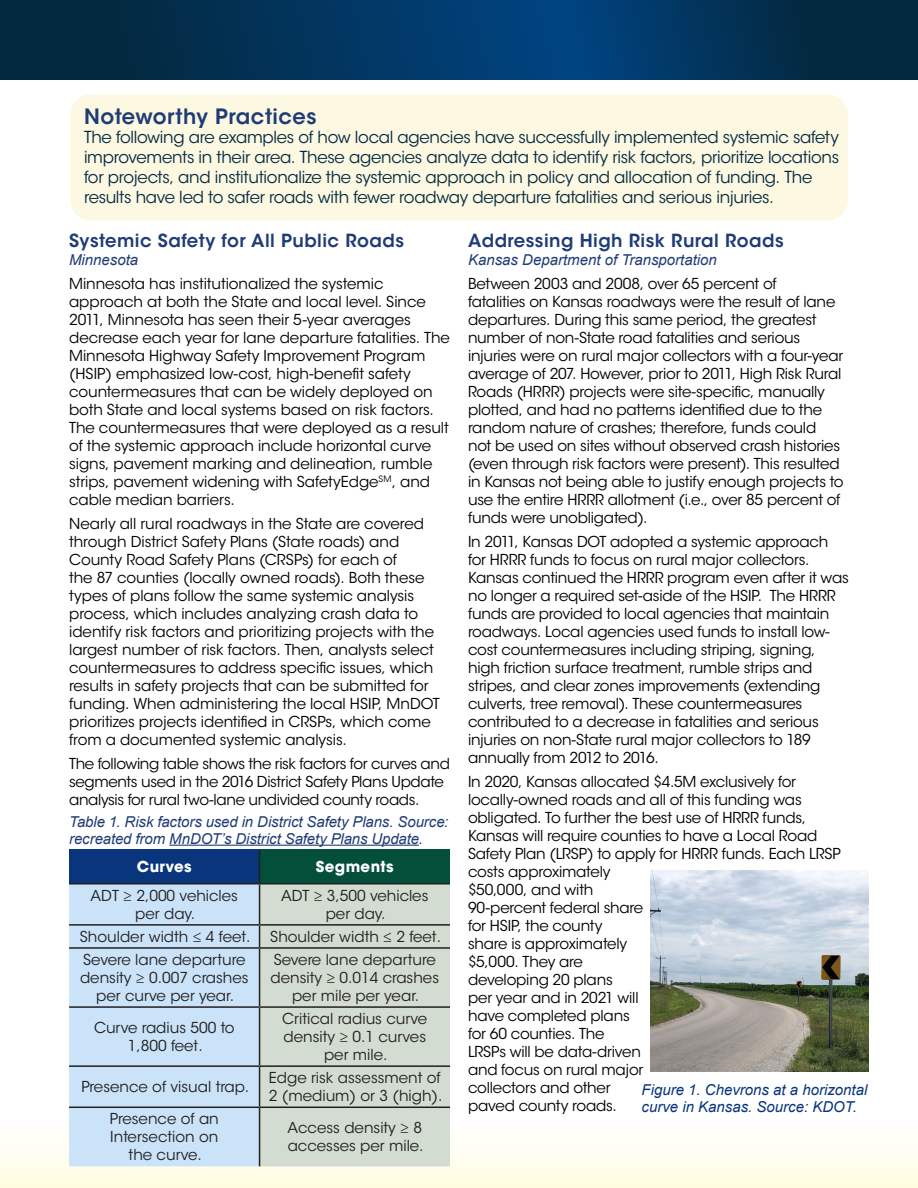
<style>
.page{position:relative;width:918px;height:1188px;background:#fff}
.page>*{position:absolute;margin:0;border:0;box-sizing:border-box;transform-origin:0 0}
.t1{font:600 21px "ITC Avant Garde Std";letter-spacing:.025em;color:#1f3c76}
.t2{font:600 18px "ITC Avant Garde Std";letter-spacing:.025em;color:#1f3c76}
.t3{font:16.5px/19.8px "ITC Avant Garde Std";letter-spacing:-.02em;color:#032940}
.t4{font:15px/18px "ITC Avant Garde Std";letter-spacing:-.015em;color:#000}
.t5{font:15px/18px "ITC Avant Garde Std";color:#231f20;text-align:center}
.t6{font:italic 15px/16.5px "Arial";color:#1f3c76}
.t7{font:italic 15px/16.5px "Arial";color:#08357c}
.t8{font:700 15px "ITC Avant Garde Std";letter-spacing:.025em;color:#fff}
</style>
<div class="page">
<div style="left:0;top:1077px;width:918px;height:111px;background:linear-gradient(to bottom,#fff,#fffce6)"></div>
<div style="left:70px;top:94px;width:778px;height:127px;background:#fcf8e2;border-radius:20px"></div>
<svg style="left:0;top:0;width:918px;height:80px;background:#013359"></svg>
<hr style="left:169px;top:845px;width:250px;height:1px;background:#1f3c76">
<div style="left:69px;top:850px;width:191px;height:34px;background:#08357c"></div>
<div style="left:260px;top:850px;width:190px;height:34px;background:#034f3a"></div>
<div style="left:69px;top:885px;width:190px;height:281px;background:#cae3f9"></div>
<div style="left:260px;top:885px;width:190px;height:281px;background:#d3dcd1"></div>
<hr style="left:259px;top:850px;width:1px;height:33px;background:#231f20">
<hr style="left:69px;top:883px;width:191px;height:2px;background:#231f20">
<hr style="left:260px;top:883px;width:190px;height:2px;background:#231f20">
<hr style="left:259px;top:885px;width:1px;height:39px;background:#231f20">
<hr style="left:69px;top:924px;width:191px;height:2px;background:#231f20">
<hr style="left:260px;top:924px;width:190px;height:2px;background:#231f20">
<svg style="left:259px;top:926px;width:1px;height:21px"></svg>
<hr style="left:69px;top:947px;width:191px;height:2px;background:#231f20">
<hr style="left:260px;top:947px;width:190px;height:2px;background:#231f20">
<hr style="left:259px;top:949px;width:1px;height:57px;background:#231f20">
<hr style="left:69px;top:1006px;width:191px;height:2px;background:#231f20">
<hr style="left:260px;top:1006px;width:190px;height:2px;background:#231f20">
<hr style="left:259px;top:1008px;width:1px;height:57px;background:#231f20">
<hr style="left:69px;top:1065px;width:191px;height:2px;background:#231f20">
<hr style="left:260px;top:1065px;width:190px;height:2px;background:#231f20">
<hr style="left:259px;top:1067px;width:1px;height:40px;background:#231f20">
<hr style="left:69px;top:1107px;width:191px;height:1px;background:#231f20">
<hr style="left:260px;top:1107px;width:190px;height:1px;background:#231f20">
<hr style="left:259px;top:1108px;width:1px;height:58px;background:#231f20">
<img style="left:650px;top:870px;width:218px;height:201px">
<h2 class="t1" style="left:84px;top:103px;width:234px">Noteworthy Practices</h2>
<p class="t3" style="left:84px;top:128px;width:757px">The following are examples of how local agencies have successfully implemented systemic safety improvements in their area. These agencies analyze data to identify risk factors, prioritize locations for projects, and institutionalize the systemic approach in policy and allocation of funding. The results have led to safer roads with fewer roadway departure fatalities and serious injuries.</p>
<h2 class="t2" style="left:69px;top:229px;width:336px">Systemic Safety for All Public Roads</h2>
<p class="t6" style="left:69px;top:251px;width:71px">Minnesota</p>
<p class="t4" style="left:69px;top:274px;width:382px">Minnesota has institutionalized the systemic approach at both the State and local level. Since 2011, Minnesota has seen their 5-year averages decrease each year for lane departure fatalities. The Minnesota Highway Safety Improvement Program (HSIP) emphasized low-cost, high-benefit safety countermeasures that can be widely deployed on both State and local systems based on risk factors.<br>The countermeasures that were deployed as a result of the systemic approach include horizontal curve signs, pavement marking and delineation, rumble strips, pavement widening with SafetyEdge<sup>SM</sup>, and cable median barriers.</p>
<p class="t4" style="left:69px;top:514px;width:372px">Nearly all rural roadways in the State are covered through District Safety Plans (State roads) and County Road Safety Plans (CRSPs) for each of<br>the 87 counties (locally owned roads). Both these types of plans follow the same systemic analysis process, which includes analyzing crash data to identify risk factors and prioritizing projects with the largest number of risk factors. Then, analysts select countermeasures to address specific issues, which results in safety projects that can be submitted for funding. When administering the local HSIP, MnDOT prioritizes projects identified in CRSPs, which come from a documented systemic analysis.</p>
<p class="t4" style="left:69px;top:754px;width:382px">The following table shows the risk factors for curves and segments used in the 2016 District Safety Plans Update analysis for rural two-lane undivided county roads.</p>
<p class="t6" style="left:69px;top:814px;width:381px">Table 1. Risk factors used in District Safety Plans. Source: recreated from MnDOT’s District Safety Plans Update.</p>
<p class="t8" style="left:137px;top:857px;width:56px">Curves</p>
<p class="t8" style="left:316px;top:857px;width:79px">Segments</p>
<p class="t5" style="left:91px;top:887px;width:149px">ADT ≥ 2,000 vehicles per day.</p>
<p class="t5" style="left:281px;top:887px;width:149px">ADT ≥ 3,500 vehicles per day.</p>
<p class="t5" style="left:80px;top:928px;width:172px">Shoulder width ≤ 4 feet.</p>
<p class="t5" style="left:270px;top:928px;width:172px">Shoulder width ≤ 2 feet.</p>
<p class="t5" style="left:80px;top:951px;width:170px">Severe lane departure density ≥ 0.007 crashes per curve per year.</p>
<p class="t5" style="left:270px;top:951px;width:170px">Severe lane departure density ≥ 0.014 crashes per mile per year.</p>
<p class="t5" style="left:94px;top:1019px;width:142px">Curve radius 500 to<br>1,800 feet.</p>
<p class="t5" style="left:282px;top:1010px;width:146px">Critical radius curve density ≥ 0.1 curves per mile.</p>
<p class="t5" style="left:81px;top:1078px;width:169px">Presence of visual trap.</p>
<p class="t5" style="left:269px;top:1069px;width:175px;text-align:left">Edge risk assessment of<br>2 (medium) or 3 (high).</p>
<p class="t5" style="left:110px;top:1110px;width:110px">Presence of an<br>Intersection on the curve.</p>
<p class="t5" style="left:288px;top:1119px;width:138px;text-align:left">Access density ≥ 8 accesses per mile.</p>
<h2 class="t2" style="left:468px;top:229px;width:317px">Addressing High Risk Rural Roads</h2>
<p class="t6" style="left:468px;top:251px;width:251px">Kansas Department of Transportation</p>
<p class="t4" style="left:468px;top:274px;width:377px">Between 2003 and 2008, over 65 percent of<br>fatalities on Kansas roadways were the result of lane departures. During this same period, the greatest number of non-State road fatalities and serious injuries were on rural major collectors with a four-year average of 207. However, prior to 2011, High Risk Rural Roads (HRRR) projects were site-specific, manually plotted, and had no patterns identified due to the random nature of crashes; therefore, funds could<br>not be used on sites without observed crash histories (even through risk factors were present). This resulted in Kansas not being able to justify enough projects to use the entire HRRR allotment (i.e., over 85 percent of funds were unobligated).</p>
<p class="t4" style="left:468px;top:532px;width:382px">In 2011, Kansas DOT adopted a systemic approach for HRRR funds to focus on rural major collectors.<br>Kansas continued the HRRR program even after it was no longer a required set-aside of the HSIP. The HRRR funds are provided to local agencies that maintain roadways. Local agencies used funds to install low&shy;cost countermeasures including striping, signing, high friction surface treatment, rumble strips and stripes, and clear zones improvements (extending culverts, tree removal). These countermeasures contributed to a decrease in fatalities and serious injuries on non-State rural major collectors to 189 annually from 2012 to 2016.</p>
<p class="t4" style="left:468px;top:772px;width:374px">In 2020, Kansas allocated $4.5M exclusively for locally-owned roads and all of this funding was obligated. To further the best use of HRRR funds,<br>Kansas will require counties to have a Local Road<br>Safety Plan (LRSP) to apply for HRRR funds. Each LRSP costs approximately<br>$50,000, and with<br>90-percent federal share<br>for HSIP, the county<br>share is approximately<br>$5,000. They are<br>developing 20 plans<br>per year and in 2021 will<br>have completed plans<br>for 60 counties. The<br>LRSPs will be data-driven<br>and focus on rural major<br>collectors and other<br>paved county roads.</p>
<p class="t7" style="left:642px;top:1082px;width:227px">Figure 1. Chevrons at a horizontal curve in Kansas. Source: KDOT.</p>
</div>
